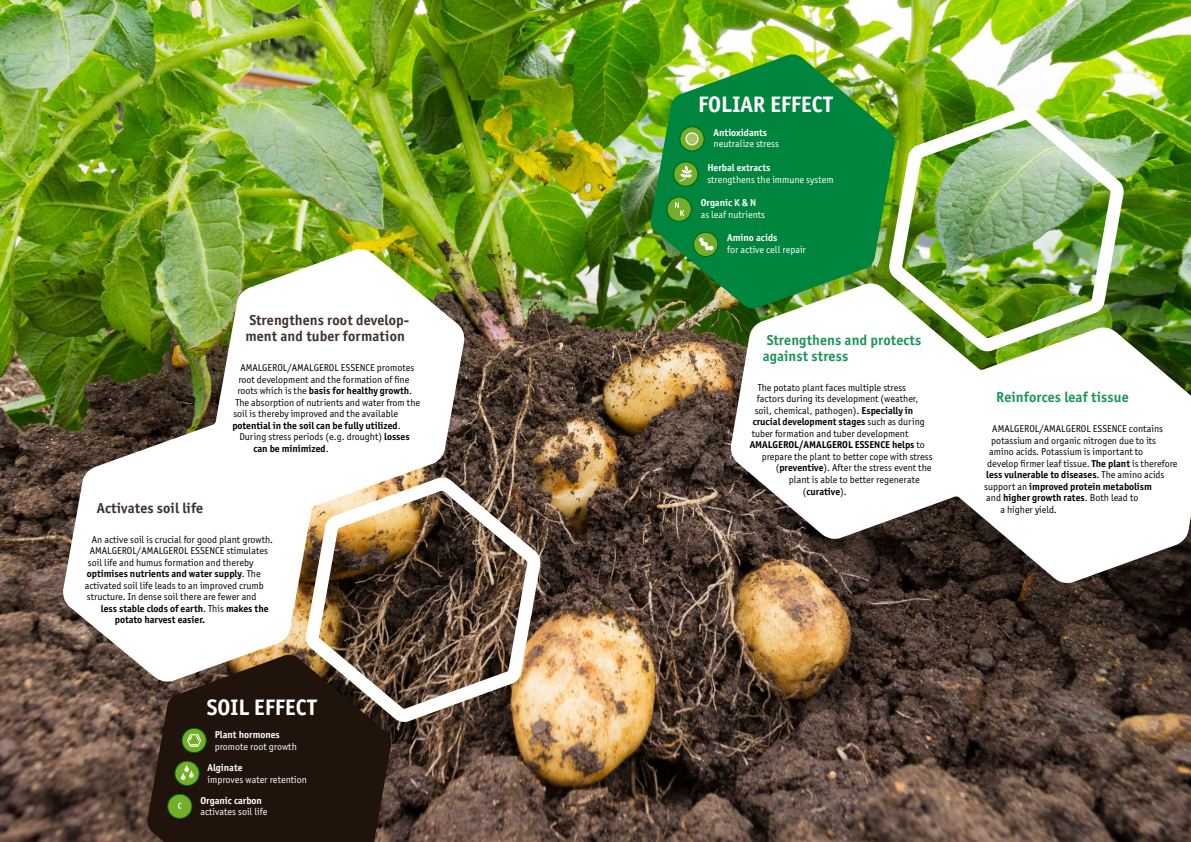
<style>
.page{position:relative;width:1191px;height:842px;background:#fff}
.page>*{position:absolute;margin:0;border:0;box-sizing:border-box;transform-origin:0 0}
.t1{font:700 22.5px "Officina Sans ITC Pro";color:#fff}
.t2{font:700 14.5px/16px "Officina Sans ITC Pro";letter-spacing:.01em;color:#3d322c}
.t3{font:700 14.5px/16px "Officina Sans ITC Pro";letter-spacing:.01em;color:#1c9557}
.t4{font:10px "Officina Sans ITC Pro";color:#000}
.t5{font:700 10px "Officina Sans ITC Pro";color:#000}
.t6{font:10px "Officina Sans ITC Pro";color:#fff}
.t7{font:700 10px "Officina Sans ITC Pro";color:#fff}
.s1{font-weight:400}
.s2{font-weight:700}
</style>
<div class="page">
<img style="left:0;top:0;width:1191px;height:842px">
<img style="left:59px;top:247px;width:409px;height:438px">
<img style="left:297px;top:475px;width:253px;height:257px">
<img style="left:896px;top:105px;width:237px;height:177px">
<img style="left:649px;top:52px;width:247px;height:258px">
<svg style="left:680px;top:127px;width:24px;height:24px"></svg>
<svg style="left:693px;top:232px;width:25px;height:25px"></svg>
<svg style="left:673px;top:162px;width:25px;height:24px"></svg>
<svg style="left:667px;top:197px;width:24px;height:24px"></svg>
<svg style="left:146px;top:653px;width:246px;height:189px;fill:#1f130b"></svg>
<svg style="left:175px;top:761px;width:24px;height:25px"></svg>
<svg style="left:182px;top:728px;width:24px;height:25px"></svg>
<svg style="left:168px;top:794px;width:24px;height:24px"></svg>
<svg style="left:727px;top:282px;width:464px;height:303px"></svg>
<h1 class="t1" style="left:698px;top:90px;width:136px">FOLIAR EFFECT</h1>
<p class="t7" style="left:713px;top:126px;width:55px">Antioxidants</p>
<p class="t6" style="left:713px;top:138px;width:67px">neutralize stress</p>
<p class="t7" style="left:707px;top:161px;width:64px">Herbal extracts</p>
<p class="t6" style="left:707px;top:173px;width:128px">strengthens the immune system</p>
<p class="t7" style="left:700px;top:197px;width:57px">Organic K &amp; N</p>
<p class="t6" style="left:700px;top:208px;width:66px">as leaf nutrients</p>
<p class="t7" style="left:727px;top:232px;width:52px">Amino acids</p>
<p class="t6" style="left:727px;top:244px;width:80px">for active cell repair</p>
<h2 class="t2" style="left:245px;top:312px;width:165px">Strengthens root develop&shy;ment and tuber formation</h2>
<p class="t4" style="left:240px;top:362px;width:175px">AMALGEROL/AMALGEROL ESSENCE promotes</p>
<p class="t4" style="left:238px;top:374px;width:173px">root development and the formation of fine</p>
<p class="t5" style="left:237px;top:385px;width:176px"><span class="s1">roots which is the</span> basis for healthy growth<span class="s1">.</span></p>
<p class="t4" style="left:235px;top:397px;width:186px">The absorption of nutrients and water from the</p>
<p class="t4" style="left:233px;top:408px;width:166px">soil is thereby improved and the available</p>
<p class="t5" style="left:232px;top:419px;width:170px">potential in the soil can be fully utilized<span class="s1">.</span></p>
<p class="t4" style="left:239px;top:431px;width:172px">During stress periods (e.g. drought) <span class="s2">losses</span></p>
<p class="t5" style="left:253px;top:442px;width:77px">can be minimized<span class="s1">.</span></p>
<h2 class="t3" style="left:762px;top:332px;width:160px">Strengthens and protects against stress</h2>
<p class="t4" style="left:757px;top:382px;width:150px">The potato plant faces multiple stress</p>
<p class="t4" style="left:756px;top:393px;width:163px">factors during its development (weather,</p>
<p class="t4" style="left:754px;top:405px;width:160px">soil, chemical, pathogen). <span class="s2">Especially in</span></p>
<p class="t5" style="left:752px;top:416px;width:174px">crucial development stages <span class="s1">such as during</span></p>
<p class="t4" style="left:751px;top:428px;width:158px">tuber formation and tuber development</p>
<p class="t5" style="left:749px;top:439px;width:177px">AMALGEROL/AMALGEROL ESSENCE helps <span class="s1">to</span></p>
<p class="t4" style="left:761px;top:451px;width:172px">prepare the plant to better cope with stress</p>
<p class="t4" style="left:775px;top:462px;width:157px">(<span class="s2">preventive</span>). After the stress event the</p>
<p class="t4" style="left:788px;top:474px;width:132px">plant is able to better regenerate</p>
<p class="t5" style="left:802px;top:485px;width:46px"><span class="s1">(</span>curative<span class="s1">).</span></p>
<h2 class="t3" style="left:996px;top:389px;width:134px">Reinforces leaf tissue</h2>
<p class="t4" style="left:992px;top:423px;width:172px">AMALGEROL/AMALGEROL ESSENCE contains</p>
<p class="t4" style="left:991px;top:434px;width:166px">potassium and organic nitrogen due to its</p>
<p class="t4" style="left:989px;top:446px;width:155px">amino acids. Potassium is important to</p>
<p class="t4" style="left:987px;top:457px;width:192px">develop firmer leaf tissue. <span class="s2">The plant</span> is therefore</p>
<p class="t5" style="left:986px;top:469px;width:180px">less vulnerable to diseases<span class="s1">. The amino acids</span></p>
<p class="t5" style="left:984px;top:480px;width:169px"><span class="s1">support an</span> improved protein metabolism</p>
<p class="t5" style="left:986px;top:492px;width:153px"><span class="s1">and</span> higher growth rates<span class="s1">. Both lead to</span></p>
<h2 class="t2" style="left:97px;top:499px;width:108px">Activates soil life</h2>
<p class="t4" style="left:1000px;top:503px;width:58px">a higher yield.</p>
<p class="t4" style="left:92px;top:533px;width:183px">An active soil is crucial for good plant growth.</p>
<p class="t4" style="left:90px;top:545px;width:180px">AMALGEROL/AMALGEROL ESSENCE stimulates</p>
<p class="t4" style="left:88px;top:556px;width:167px">soil life and humus formation and thereby</p>
<p class="t5" style="left:87px;top:567px;width:175px">optimises nutrients and water supply<span class="s1">. The</span></p>
<p class="t4" style="left:85px;top:579px;width:180px">activated soil life leads to an improved crumb</p>
<p class="t4" style="left:87px;top:591px;width:171px">structure. In dense soil there are fewer and</p>
<p class="t5" style="left:101px;top:602px;width:169px">less stable clods of earth<span class="s1">. This</span> makes the</p>
<p class="t5" style="left:115px;top:613px;width:92px">potato harvest easier.</p>
<h1 class="t1" style="left:207px;top:694px;width:111px">SOIL EFFECT</h1>
<p class="t7" style="left:215px;top:728px;width:67px">Plant hormones</p>
<p class="t6" style="left:215px;top:740px;width:84px">promote root growth</p>
<p class="t7" style="left:208px;top:761px;width:36px">Alginate</p>
<p class="t6" style="left:208px;top:773px;width:101px">improves water retention</p>
<p class="t7" style="left:200px;top:794px;width:63px">Organic carbon</p>
<p class="t6" style="left:200px;top:806px;width:68px">activates soil life</p>
</div>
